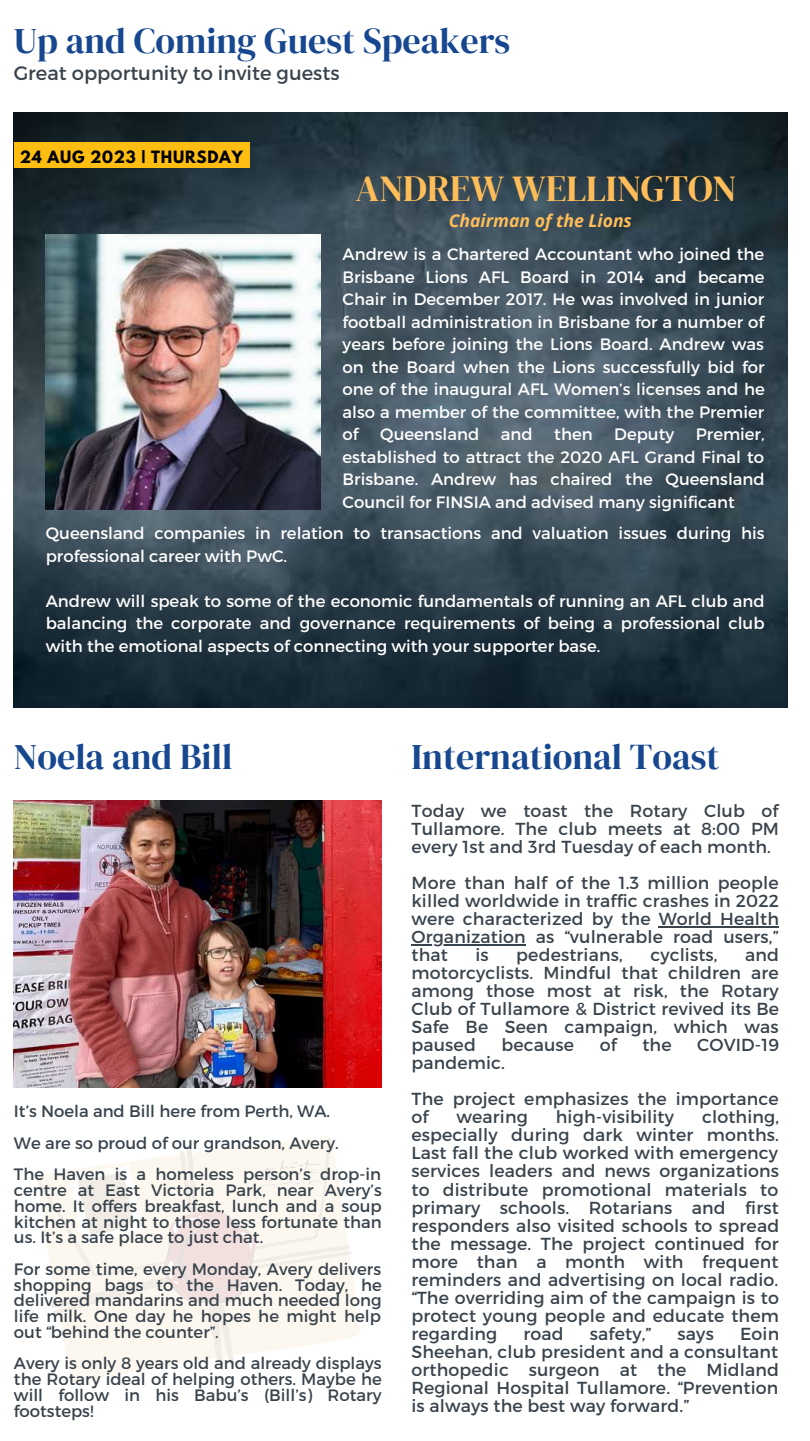
<style>
.page{position:relative;width:810px;height:1441px;background:#fff}
.page>*{position:absolute;margin:0;border:0;box-sizing:border-box;transform-origin:0 0}
.t1{font:36.75px "DM Serif Display";color:#ffbd59}
.t2{font:36px "DM Serif Display";color:#17478f}
.t3{font:19.5px "Montserrat";color:#39434c}
.t4{font:italic 700 17.55px "Open Sans";color:#ffbd59}
.t5{font:17.4px/18px "Montserrat";letter-spacing:.01em;color:#39434c;text-align:justify}
.t6{font:16.5px/22.5px "Montserrat";color:#fff;text-align:justify}
.t7{font:16.5px/15.8px "Montserrat";color:#39434c;text-align:justify}
.t8{font:700 15px "League Spartan";letter-spacing:.05em;color:#000}
</style>
<div class="page">
<img style="left:14px;top:800px;width:368px;height:287px">
<svg style="left:68px;top:1275px;width:292px;height:108px"></svg>
<svg style="left:36px;top:1137px;width:316px;height:228px;fill:#fcf8ef"></svg>
<img style="left:14px;top:113px;width:774px;height:594px">
<div style="left:14px;top:143px;width:236px;height:25px;background:#febd11"></div>
<img style="left:46px;top:235px;width:274px;height:274px">
<hr style="left:659px;top:926px;width:120px;height:1px;background:#39434c">
<hr style="left:411px;top:944px;width:115px;height:1px;background:#39434c">
<h2 class="t2" style="left:14px;top:16px;width:498px">Up and Coming Guest Speakers</h2>
<p class="t3" style="left:14px;top:60px;width:327px">Great opportunity to invite guests</p>
<p class="t8" style="left:20px;top:149px;width:224px">24 AUG 2023 | THURSDAY</p>
<h1 class="t1" style="left:356px;top:163px;width:383px">ANDREW WELLINGTON</h1>
<p class="t4" style="left:449px;top:208px;width:185px">Chairman of the Lions</p>
<p class="t6" style="left:343px;top:242px;width:424px">Andrew is a Chartered Accountant who joined the Brisbane Lions AFL Board in 2014 and became Chair in December 2017. He was involved in junior football administration in Brisbane for a number of years before joining the Lions Board. Andrew was on the Board when the Lions successfully bid for one of the inaugural AFL Women’s licenses and he also a member of the committee, with the Premier of</p>
<p class="t6" style="left:343px;top:422px;width:424px;text-indent:353px">Premier, established to attract the 2020 AFL Grand Final to Brisbane. Andrew has chaired the Queensland Council for FINSIA and advised many significant</p>
<p class="t6" style="left:380px;top:422px;width:101px">Queensland</p>
<p class="t6" style="left:501px;top:422px;width:33px">and</p>
<p class="t6" style="left:554px;top:422px;width:40px">then</p>
<p class="t6" style="left:614px;top:422px;width:61px">Deputy</p>
<p class="t6" style="left:46px;top:521px;width:721px">Queensland companies in relation to transactions and valuation issues during his professional career with PwC.</p>
<p class="t6" style="left:46px;top:589px;width:721px">Andrew will speak to some of the economic fundamentals of running an AFL club and balancing the corporate and governance requirements of being a professional club with the emotional aspects of connecting with your supporter base.</p>
<h2 class="t2" style="left:14px;top:732px;width:220px">Noela and Bill</h2>
<p class="t7" style="left:14px;top:1094px;width:369px;line-height:31.5px;text-align:left">It’s Noela and Bill here from Perth, WA.<br>We are so proud of our grandson, Avery.<br>The Haven is a homeless person’s drop-in</p>
<p class="t7" style="left:14px;top:1181px;width:369px">centre at East Victoria Park, near Avery’s home. It offers breakfast, lunch and a soup kitchen at night to those less fortunate than us. It’s a safe place to just chat.</p>
<p class="t7" style="left:14px;top:1259px;width:369px">For some time, every Monday, Avery delivers shopping bags to the Haven. Today, he delivered mandarins and much needed long life milk. One day he hopes he might help out “behind the counter”.</p>
<p class="t7" style="left:14px;top:1354px;width:369px">Avery is only 8 years old and already displays the Rotary ideal of helping others. Maybe he will follow in his Babu’s (Bill’s) Rotary footsteps!</p>
<h2 class="t2" style="left:411px;top:732px;width:310px">International Toast</h2>
<p class="t5" style="left:411px;top:801px;width:369px">Today we toast the Rotary Club of Tullamore. The club meets at 8:00 PM every 1st and 3rd Tuesday of each month.</p>
<p class="t5" style="left:411px;top:873px;width:369px">More than half of the 1.3 million people killed worldwide in traffic crashes in 2022 were characterized by the World Health Organization as “vulnerable road users,” that</p>
<p class="t5" style="left:475px;top:945px;width:15px">is</p>
<p class="t5" style="left:516px;top:945px;width:108px">pedestrians,</p>
<p class="t5" style="left:650px;top:945px;width:69px">cyclists,</p>
<p class="t5" style="left:411px;top:945px;width:369px;text-indent:334px">and motorcyclists. Mindful that children are among those most at risk, the Rotary Club of Tullamore &amp; District revived its Be Safe Be Seen campaign, which was paused</p>
<p class="t5" style="left:501px;top:1035px;width:74px">because</p>
<p class="t5" style="left:600px;top:1035px;width:18px">of</p>
<p class="t5" style="left:642px;top:1035px;width:31px">the</p>
<p class="t5" style="left:697px;top:1035px;width:83px">COVID-19</p>
<p class="t5" style="left:411px;top:1044px;width:369px;line-height:36px">pandemic.<br>The project emphasizes the importance</p>
<p class="t5" style="left:411px;top:1107px;width:18px">of</p>
<p class="t5" style="left:457px;top:1107px;width:73px">wearing</p>
<p class="t5" style="left:556px;top:1107px;width:120px">high-visibility</p>
<p class="t5" style="left:411px;top:1107px;width:369px;text-indent:291px">clothing, especially during dark winter months.<br>Last fall the club worked with emergency services leaders and news organizations to distribute promotional materials to primary schools. Rotarians and first responders also visited schools to spread the message. The project continued for more than a month with frequent reminders and advertising on local radio. “The overriding aim of the campaign is to protect young people and educate them regarding</p>
<p class="t5" style="left:411px;top:1323px;width:369px;text-indent:329px">Eoin Sheehan, club president and a consultant orthopedic surgeon at the Midland Regional Hospital Tullamore. “Prevention is always the best way forward.”</p>
<p class="t5" style="left:524px;top:1323px;width:42px">road</p>
<p class="t5" style="left:590px;top:1323px;width:63px">safety,”</p>
<p class="t5" style="left:678px;top:1323px;width:38px">says</p>
</div>
